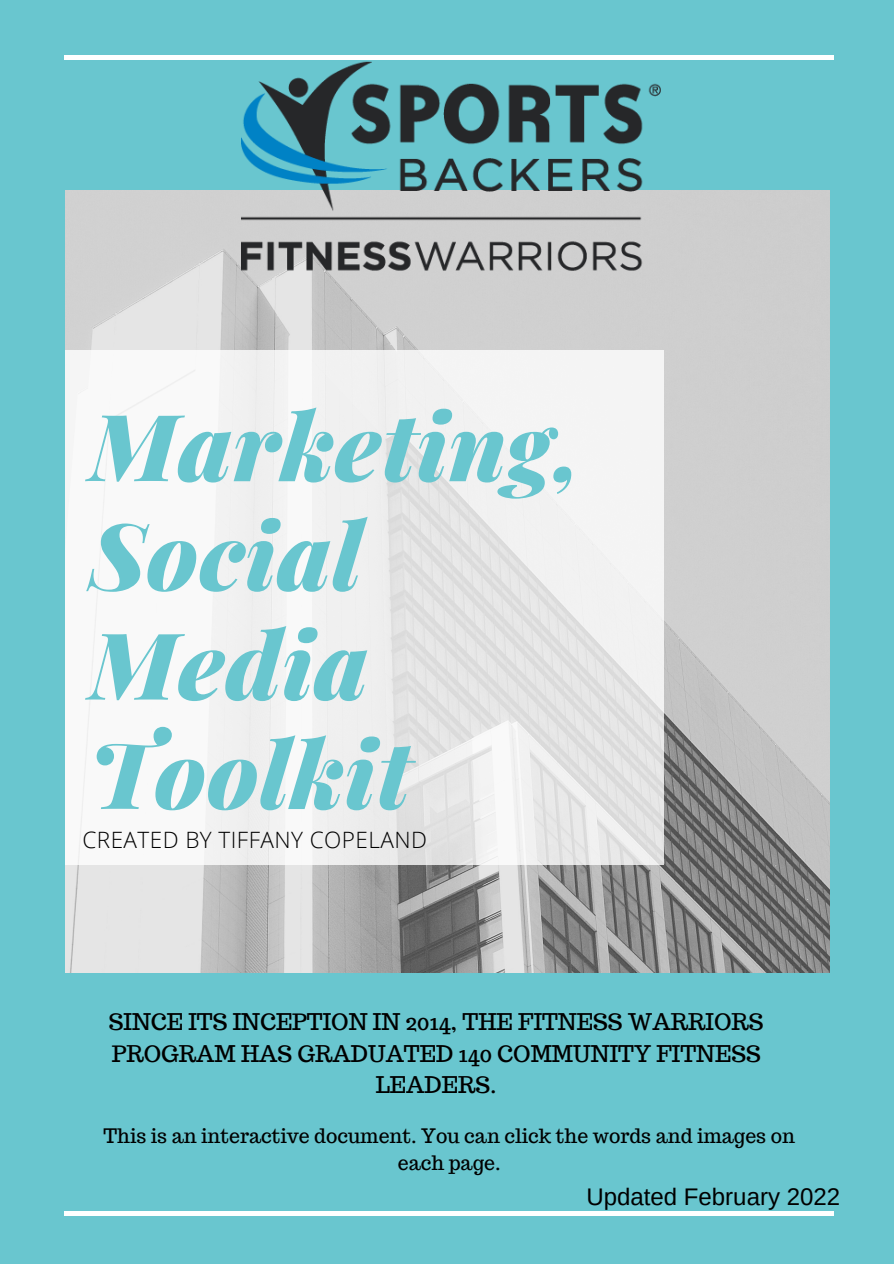
<style>
.page{position:relative;width:894px;height:1264px;background:#fff}
.page>*{position:absolute;margin:0;border:0;box-sizing:border-box;transform-origin:0 0}
.t1{font:italic 900 92.7px/109.2px "Playfair Display";letter-spacing:.01em;color:#69c6cf}
.t2{font:24px "Arimo";color:#000}
.t3{font:22.5px/31.5px "Trocchi";color:#000;text-align:center}
.t4{font:300 22.5px "Open Sans";letter-spacing:.02em;color:#000}
.t5{font:19.5px/27px "Trocchi";color:#000;text-align:center}
</style>
<div class="page">
<div style="left:0;top:0;width:893px;height:1263px;background:#69c6cf"></div>
<img style="left:65px;top:190px;width:764px;height:783px">
<hr style="left:64px;top:56px;width:769px;height:3px;background:#fff">
<svg style="left:65px;top:350px;width:598px;height:514px;background:#efefef"></svg>
<hr style="left:64px;top:1211px;width:769px;height:4px;background:#fff">
<img style="left:218px;top:55px;width:462px;height:244px">
<p class="t1" style="left:89px;top:388px;width:494px">Marketing,</p>
<p class="t1" style="left:89px;top:497px;width:323px">Social<br>Media<br>Toolkit</p>
<p class="t4" style="left:82px;top:824px;width:346px">CREATED BY TIFFANY COPELAND</p>
<p class="t3" style="left:109px;top:1006px;width:656px">SINCE ITS INCEPTION IN 2014, THE FITNESS WARRIORS<br>PROGRAM HAS GRADUATED 140 COMMUNITY FITNESS<br>LEADERS.</p>
<p class="t5" style="left:103px;top:1122px;width:693px">This is an interactive document. You can click the words and images on each page.</p>
<p class="t2" style="left:586px;top:1183px;width:255px">Updated February 2022</p>
</div>
